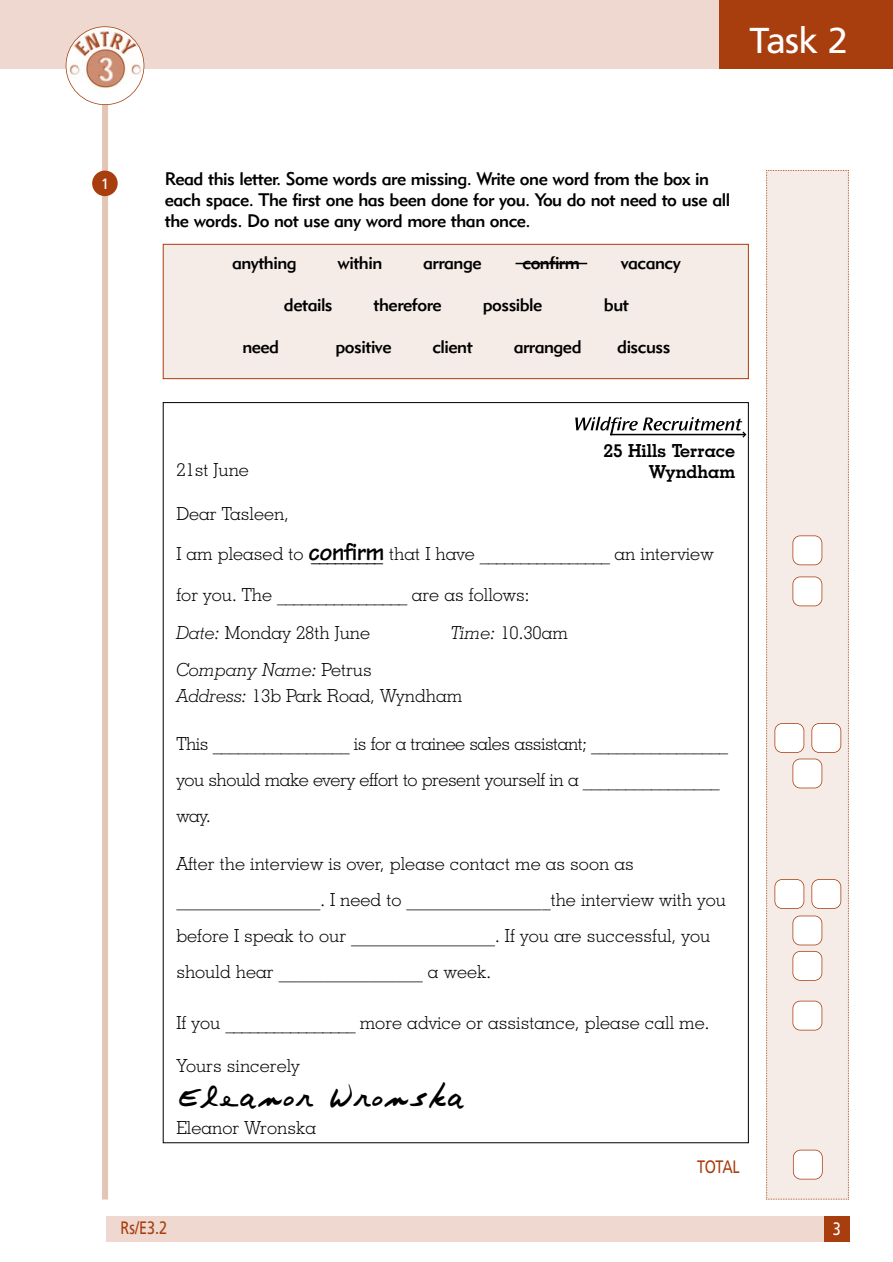
<style>
.page{position:relative;width:893px;height:1262px;background:#fff}
.page>*{position:absolute;margin:0;border:0;box-sizing:border-box;transform-origin:0 0}
.t1{font:36px "Frutiger";color:#fff}
.t2{font:31.5px "Terrys Hand";color:#000}
.t3{font:300 18px/36px "Geometric Slab 703 BT";color:#000}
.t4{font:18px/21px "Geometric 415 BT Medium A";letter-spacing:-.03em;color:#000}
.t5{font:300 18px/36px "Geometric Slab 703 BT";letter-spacing:-.025em;color:#000}
.t6{font:700 18px "Geometric Slab 703 BT";color:#000}
.t7{font:18px "Frutiger";letter-spacing:-.02em;color:#a83d0d;scale:.8 1}
.t8{font:700 18px "Tekton";color:#000}
.t9{font:18px "Frutiger";color:#fff;scale:.8 1}
.t10{font:15px "Frutiger";color:#fff}
.s1{font-family:"Tekton";font-weight:700;font-size:25.5px}
.s2{font-style:italic}
</style>
<div class="page">
<div style="left:102px;top:102px;width:6px;height:1097px;background:#e5c5b6"></div>
<div style="left:718px;top:0;width:174px;height:69px;background:#a83d0d"></div>
<div style="left:0;top:0;width:718px;height:69px;background:#eed8cf"></div>
<div style="left:92px;top:171px;width:26px;height:25px;background:#a83d0d;border-radius:50%"></div>
<div style="left:66px;top:26px;width:78px;height:79px;border:2px solid #a83d0d;border-radius:50%"></div>
<div style="left:766px;top:170px;width:83px;height:1029px;background:#f6ece7"></div>
<div style="left:792px;top:536px;width:29px;height:29px;background:#fff;border-radius:7px"></div>
<div style="left:792px;top:535px;width:30px;height:30px;border:2px solid #a83d0d;border-radius:8px"></div>
<div style="left:792px;top:577px;width:29px;height:29px;background:#fff;border-radius:7px"></div>
<div style="left:792px;top:576px;width:30px;height:30px;border:2px solid #a83d0d;border-radius:8px"></div>
<div style="left:792px;top:759px;width:29px;height:29px;background:#fff;border-radius:7px"></div>
<div style="left:792px;top:758px;width:30px;height:30px;border:2px solid #a83d0d;border-radius:8px"></div>
<div style="left:792px;top:916px;width:29px;height:29px;background:#fff;border-radius:7px"></div>
<div style="left:792px;top:915px;width:30px;height:30px;border:2px solid #a83d0d;border-radius:8px"></div>
<div style="left:792px;top:951px;width:29px;height:29px;background:#fff;border-radius:7px"></div>
<div style="left:792px;top:951px;width:30px;height:29px;border:2px solid #a83d0d;border-radius:8px"></div>
<div style="left:792px;top:1001px;width:29px;height:29px;background:#fff;border-radius:7px"></div>
<div style="left:792px;top:1000px;width:30px;height:30px;border:2px solid #a83d0d;border-radius:8px"></div>
<div style="left:774px;top:723px;width:29px;height:29px;background:#fff;border-radius:7px"></div>
<div style="left:774px;top:723px;width:30px;height:30px;border:2px solid #a83d0d;border-radius:8px"></div>
<div style="left:811px;top:723px;width:29px;height:29px;background:#fff;border-radius:7px"></div>
<div style="left:811px;top:723px;width:30px;height:30px;border:2px solid #a83d0d;border-radius:8px"></div>
<div style="left:774px;top:879px;width:29px;height:29px;background:#fff;border-radius:7px"></div>
<div style="left:774px;top:879px;width:30px;height:30px;border:2px solid #a83d0d;border-radius:8px"></div>
<div style="left:811px;top:879px;width:29px;height:29px;background:#fff;border-radius:7px"></div>
<div style="left:811px;top:879px;width:30px;height:30px;border:2px solid #a83d0d;border-radius:8px"></div>
<div style="left:163px;top:244px;width:585px;height:134px;background:#f6ece7"></div>
<div style="left:163px;top:244px;width:585px;height:135px;border:1px solid #a83d0d"></div>
<hr style="left:515px;top:263px;width:72px;height:1px;background:#000">
<hr style="left:610px;top:434px;width:134px;height:1px;background:#000">
<svg style="left:575px;top:417px;width:62px;height:17px"></svg>
<svg style="left:643px;top:417px;width:103px;height:20px"></svg>
<div style="left:793px;top:1150px;width:29px;height:29px;background:#fff;border-radius:7px"></div>
<div style="left:792px;top:1149px;width:30px;height:30px;border:2px solid #a83d0d;border-radius:8px"></div>
<div style="left:106px;top:1216px;width:718px;height:26px;background:#eed8cf"></div>
<div style="left:824px;top:1216px;width:25px;height:26px;background:#a83d0d"></div>
<h1 class="t1" style="left:749px;top:26px;width:100px">Task 2</h1>
<p class="t10" style="left:101px;top:177px;width:10px">1</p>
<p class="t4" style="left:165px;top:170px;width:567px">Read this letter. Some words are missing. Write one word from the box in each space. The first one has been done for you. You do not need to use all the words. Do not use any word more than once.</p>
<p class="t4" style="left:232px;top:254px;width:66px">anything</p>
<p class="t4" style="left:337px;top:254px;width:46px">within</p>
<p class="t4" style="left:423px;top:254px;width:60px">arrange</p>
<p class="t4" style="left:522px;top:254px;width:59px">confirm</p>
<p class="t4" style="left:620px;top:254px;width:62px">vacancy</p>
<p class="t4" style="left:284px;top:296px;width:50px">details</p>
<p class="t4" style="left:373px;top:296px;width:70px">therefore</p>
<p class="t4" style="left:482px;top:296px;width:61px">possible</p>
<p class="t4" style="left:604px;top:296px;width:26px">but</p>
<p class="t4" style="left:242px;top:338px;width:38px">need</p>
<p class="t4" style="left:335px;top:338px;width:58px">positive</p>
<p class="t4" style="left:432px;top:338px;width:42px">client</p>
<p class="t4" style="left:513px;top:338px;width:69px">arranged</p>
<p class="t4" style="left:617px;top:338px;width:55px">discuss</p>
<p class="t6" style="left:603px;top:439px;width:133px">25 Hills Terrace</p>
<p class="t3" style="left:176px;top:452px;width:74px">21st June</p>
<p class="t6" style="left:649px;top:460px;width:87px">Wyndham</p>
<p class="t3" style="left:176px;top:495px;width:114px">Dear Tasleen,</p>
<p class="t3" style="left:176px;top:536px;width:538px">I am pleased to <span class="s1">confirm</span> that I have ________________ an interview</p>
<p class="t3" style="left:176px;top:575px;width:354px;line-height:37.5px">for you. The ________________ are as follows:<br><span class="s2">Date:</span> Monday 28th June</p>
<p class="t8" style="left:311px;top:544px;width:73px">_________</p>
<p class="t3" style="left:451px;top:614px;width:118px"><span class="s2">Time:</span> 10.30am</p>
<p class="t3" style="left:176px;top:656px;width:287px;line-height:25.5px"><span class="s2">Company Name:</span> Petrus<br><span class="s2">Address:</span> 13b Park Road, Wyndham</p>
<p class="t5" style="left:176px;top:725px;width:553px">This ________________ is for a trainee sales assistant; ________________ you should make every effort to present yourself in a ________________ way.</p>
<p class="t3" style="left:176px;top:845px;width:551px">After the interview is over, please contact me as soon as ________________. I need to ________________the interview with you before I speak to our ________________. If you are successful, you should hear ________________ a week.</p>
<p class="t3" style="left:176px;top:1004px;width:534px">If you ________________ more advice or assistance, please call me.</p>
<p class="t3" style="left:176px;top:1047px;width:125px">Yours sincerely</p>
<h2 class="t2" style="left:176px;top:1083px;width:289px">Eleanor Wronska</h2>
<p class="t3" style="left:176px;top:1109px;width:141px">Eleanor Wronska</p>
<p class="t7" style="left:697px;top:1159px;width:55px">TOTAL</p>
<p class="t7" style="left:121px;top:1220px;width:60px">Rs/E3.2</p>
<p class="t9" style="left:832px;top:1221px;width:12px">3</p>
</div>
